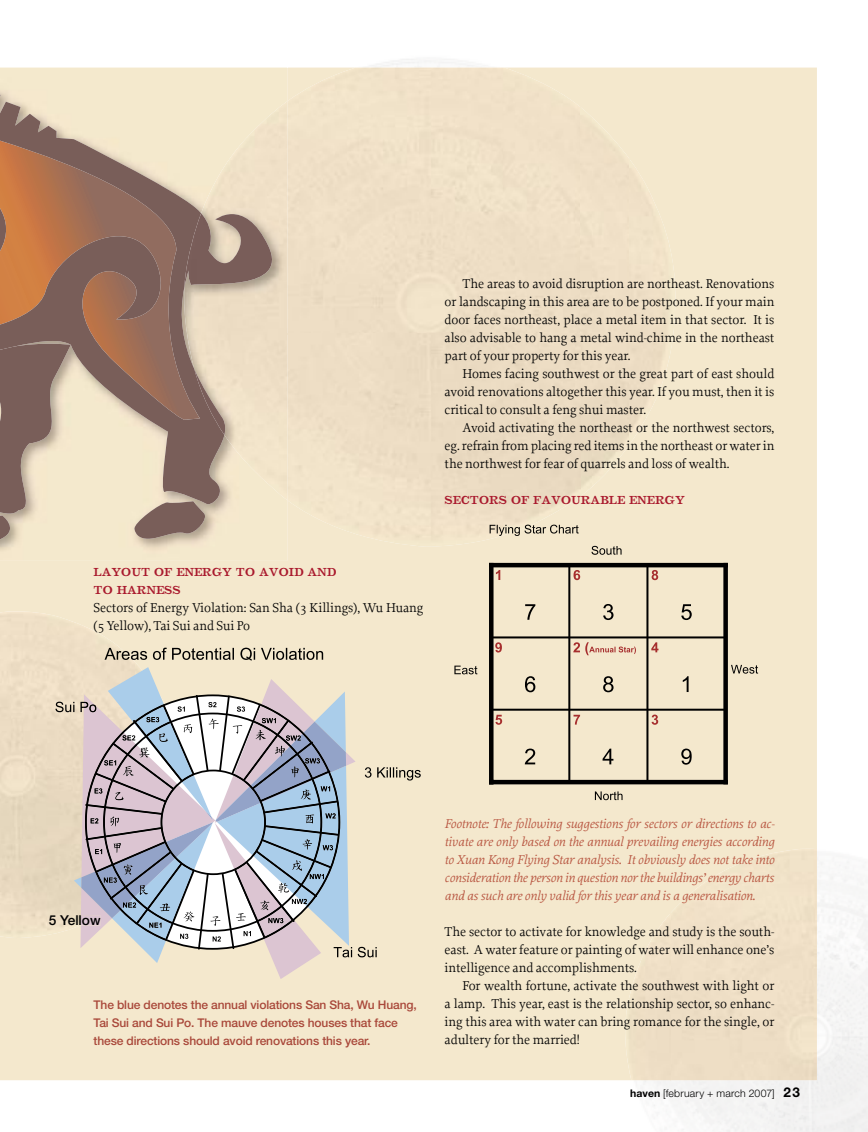
<style>
.page{position:relative;width:868px;height:1132px;background:#fff}
.page>*{position:absolute;margin:0;border:0;box-sizing:border-box;transform-origin:0 0}
.t1{font:500 13.65px "Helvetica Neue LT Std";color:#000}
.t2{font:13.5px/18px "Proforma";letter-spacing:-.01em;color:#000;text-align:justify}
.t3{font:italic 13.5px/18px "Proforma";letter-spacing:-.01em;color:#b85641;text-align:justify}
.t4{font:500 12px/18px "Helvetica Neue LT Std";letter-spacing:-.01em;color:#a9483a}
.t5{font:12px/18px "Barbera";color:#a9192d}
.t6{font:300 10.5px "Helvetica Neue LT Std";letter-spacing:.02em;color:#000}
.s1{font-weight:700}
.s2{font-weight:700;font-size:13.5px}
</style>
<div class="page">
<div style="left:773px;top:848px;width:94px;height:283px;background:#f4f4f4"></div>
<div style="left:0;top:68px;width:816px;height:1011px;background:#f4e8cd"></div>
<div style="left:670px;top:848px;width:146px;height:231px;background:#efe0c7"></div>
<div style="left:621px;top:894px;width:49px;height:185px;background:#f0e1c7"></div>
<img style="left:0;top:611px;width:136px;height:326px">
<img style="left:135px;top:660px;width:46px;height:7px">
<img style="left:287px;top:68px;width:342px;height:478px">
<img style="left:629px;top:120px;width:49px;height:373px">
<div style="left:0;top:67px;width:287px;height:493px;background:#f4e9cd"></div>
<div style="left:228px;top:101px;width:62px;height:399px;background:#f1e3c9"></div>
<svg style="left:0;top:504px;width:71px;height:35px;background:#d9cbb4"></svg>
<svg style="left:133px;top:504px;width:76px;height:34px;background:#978075"></svg>
<svg style="left:0;top:95px;width:228px;height:409px;background:#b39580"></svg>
<img style="left:184px;top:213px;width:99px;height:222px">
<svg style="left:104px;top:647px;width:219px;height:13px;background:#b1a895"></svg>
<svg style="left:55px;top:667px;width:365px;height:311px;background:#cecbc8"></svg>
<svg style="left:651px;top:714px;width:7px;height:10px"></svg>
<svg style="left:681px;top:748px;width:10px;height:16px"></svg>
<svg style="left:573px;top:714px;width:7px;height:10px"></svg>
<svg style="left:602px;top:748px;width:11px;height:16px"></svg>
<svg style="left:495px;top:714px;width:7px;height:10px"></svg>
<svg style="left:524px;top:748px;width:11px;height:16px"></svg>
<svg style="left:651px;top:642px;width:7px;height:10px"></svg>
<svg style="left:682px;top:676px;width:6px;height:15px"></svg>
<svg style="left:573px;top:642px;width:63px;height:13px"></svg>
<svg style="left:603px;top:676px;width:10px;height:16px"></svg>
<svg style="left:495px;top:642px;width:7px;height:10px"></svg>
<svg style="left:525px;top:676px;width:10px;height:16px"></svg>
<svg style="left:651px;top:569px;width:7px;height:11px"></svg>
<svg style="left:681px;top:604px;width:10px;height:16px"></svg>
<svg style="left:573px;top:569px;width:7px;height:11px"></svg>
<svg style="left:603px;top:603px;width:10px;height:17px"></svg>
<svg style="left:496px;top:569px;width:4px;height:10px"></svg>
<svg style="left:525px;top:604px;width:10px;height:15px"></svg>
<div style="left:491px;top:562px;width:234px;height:5px;background:#000"></div>
<hr style="left:491px;top:636px;width:234px;height:2px;background:#000">
<hr style="left:491px;top:708px;width:234px;height:2px;background:#000">
<div style="left:491px;top:779px;width:234px;height:5px;background:#000"></div>
<hr style="left:489px;top:565px;width:4px;height:216px;background:#000">
<hr style="left:568px;top:565px;width:2px;height:216px;background:#000">
<hr style="left:646px;top:565px;width:2px;height:216px;background:#000">
<svg style="left:723px;top:565px;width:4px;height:216px"></svg>
<svg style="left:591px;top:545px;width:30px;height:9px"></svg>
<svg style="left:594px;top:791px;width:28px;height:9px"></svg>
<svg style="left:454px;top:665px;width:23px;height:9px"></svg>
<svg style="left:731px;top:664px;width:27px;height:9px"></svg>
<svg style="left:489px;top:524px;width:89px;height:11px"></svg>
<p class="t2" style="left:444px;top:274px;width:331px;text-indent:18px">The areas to avoid disruption are northeast. Renovations or landscaping in this area are to be postponed. If your main door faces northeast, place a metal item in that sector. It is also advisable to hang a metal wind-chime in the northeast part of your property for this year.</p>
<p class="t2" style="left:444px;top:364px;width:331px;text-indent:18px">Homes facing southwest or the great part of east should avoid renovations altogether this year. If you must, then it is critical to consult a feng shui master.</p>
<p class="t2" style="left:444px;top:418px;width:331px;text-indent:18px">Avoid activating the northeast or the northwest sectors, eg. refrain from placing red items in the northeast or water in the northwest for fear of quarrels and loss of wealth.</p>
<p class="t5" style="left:444px;top:490px;width:241px">SECTORS OF FAVOURABLE ENERGY</p>
<p class="t5" style="left:94px;top:562px;width:244px">LAYOUT OF ENERGY TO AVOID AND<br>TO HARNESS</p>
<p class="t2" style="left:94px;top:598px;width:331px">Sectors of Energy Violation: San Sha (3 Killings), Wu Huang (5 Yellow), Tai Sui and Sui Po</p>
<p class="t1" style="left:49px;top:911px;width:53px">5 Yellow</p>
<p class="t4" style="left:94px;top:995px;width:324px">The blue denotes the annual violations San Sha, Wu Huang,<br>Tai Sui and Sui Po. The mauve denotes houses that face these directions should avoid renovations this year.</p>
<p class="t3" style="left:444px;top:814px;width:331px">Footnote: The following suggestions for sectors or directions to ac&shy;tivate are only based on the annual prevailing energies according to Xuan Kong Flying Star analysis. It obviously does not take into consideration the person in question nor the buildings’ energy charts and as such are only valid for this year and is a generalisation.</p>
<p class="t2" style="left:444px;top:922px;width:331px">The sector to activate for knowledge and study is the south&shy;east. A water feature or painting of water will enhance one’s intelligence and accomplishments.</p>
<p class="t2" style="left:444px;top:976px;width:331px;text-indent:18px">For wealth fortune, activate the southwest with light or a lamp. This year, east is the relationship sector, so enhanc&shy;ing this area with water can bring romance for the single, or adultery for the married!</p>
<p class="t6" style="left:630px;top:1086px;width:171px"><span class="s1">haven</span> [february + march 2007] <span class="s2">23</span></p>
</div>
